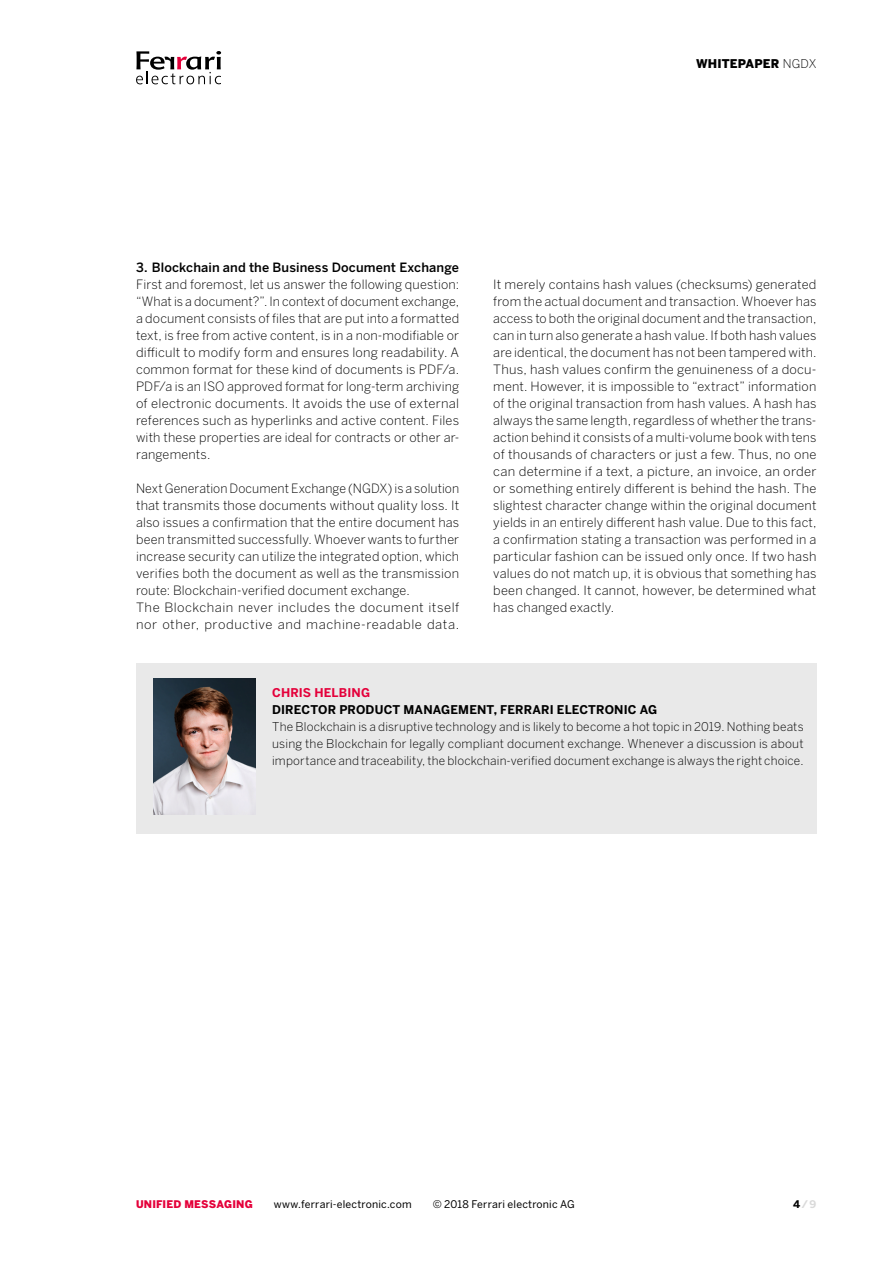
<style>
.page{position:relative;width:893px;height:1263px;background:#fff}
.page>*{position:absolute;margin:0;border:0;box-sizing:border-box;transform-origin:0 0}
.t1{font:300 12.75px/17px "Benton Sans";letter-spacing:.015em;color:#000;text-align:justify}
.t2{font:500 12.75px "Benton Sans";letter-spacing:.01em;color:#000}
.t3{font:300 12px/17px "Benton Sans";letter-spacing:.01em;color:#000;text-align:justify}
.t4{font:700 12px "Benton Sans";letter-spacing:.01em;color:#000}
.t5{font:900 12px "Benton Sans";letter-spacing:.01em;color:#000}
.t6{font:700 12px "Benton Sans";letter-spacing:.01em;color:#e4003a}
.t7{font:10.5px "Benton Sans";letter-spacing:.02em;color:#000}
.t8{font:900 10.5px "Benton Sans";letter-spacing:.015em;color:#e4003a}
.t9{font:700 10.5px "Benton Sans";color:#dadada}
.s1{font-weight:300}
.s2{color:#000}
</style>
<div class="page">
<div style="left:136px;top:663px;width:680px;height:170px;background:#e9e9e9"></div>
<img style="left:153px;top:678px;width:102px;height:136px">
<svg style="left:136px;top:51px;width:85px;height:33px"></svg>
<p class="t5" style="left:696px;top:56px;width:122px">WHITEPAPER <span class="s1">NGDX</span></p>
<p class="t2" style="left:136px;top:260px;width:324px">3. Blockchain and the Business Document Exchange</p>
<p class="t1" style="left:136px;top:276px;width:325px">First and foremost, let us answer the following question: “What is a document?”. In context of document exchange, a document consists of files that are put into a formatted text, is free from active content, is in a non-modifiable or difficult to modify form and ensures long readability. A common format for these kind of documents is PDF/a.<br>PDF/a is an ISO approved format for long-term archiving of electronic documents. It avoids the use of external references such as hyperlinks and active content. Files with these properties are ideal for contracts or other ar&shy;rangements.</p>
<p class="t1" style="left:136px;top:480px;width:325px;text-align:left">Next Generation Document Exchange (NGDX) is a solution that transmits those documents without quality loss. It also issues a confirmation that the entire document has been transmitted successfully. Whoever wants to further increase security can utilize the integrated option, which verifies both the document as well as the transmission route: Blockchain-verified document exchange.<br>The Blockchain never includes the document itself nor other, productive and machine-readable data.</p>
<p class="t1" style="left:493px;top:276px;width:325px">It merely contains hash values (checksums) generated from the actual document and transaction. Whoever has access to both the original document and the transaction, can in turn also generate a hash value. If both hash values are identical, the document has not been tampered with.<br>Thus, hash values confirm the genuineness of a docu&shy;ment. However, it is impossible to “extract” information of the original transaction from hash values. A hash has always the same length, regardless of whether the trans&shy;action behind it consists of a multi-volume book with tens of thousands of characters or just a few. Thus, no one can determine if a text, a picture, an invoice, an order or something entirely different is behind the hash. The slightest character change within the original document yields in an entirely different hash value. Due to this fact, a confirmation stating a transaction was performed in a particular fashion can be issued only once. If two hash values do not match up, it is obvious that something has been changed. It cannot, however, be determined what has changed exactly.</p>
<p class="t6" style="left:272px;top:686px;width:100px">CHRIS HELBING</p>
<p class="t4" style="left:272px;top:703px;width:387px">DIRECTOR PRODUCT MANAGEMENT, FERRARI ELECTRONIC AG</p>
<p class="t3" style="left:272px;top:718px;width:533px">The Blockchain is a disruptive technology and is likely to become a hot topic in 2019. Nothing beats using the Blockchain for legally compliant document exchange. Whenever a discussion is about importance and traceability, the blockchain-verified document exchange is always the right choice.</p>
<p class="t8" style="left:136px;top:1197px;width:118px">UNIFIED MESSAGING</p>
<p class="t7" style="left:274px;top:1198px;width:139px">www.ferrari-electronic.com</p>
<p class="t7" style="left:433px;top:1198px;width:144px">© 2018 Ferrari electronic AG</p>
<p class="t9" style="left:793px;top:1197px;width:25px"><span class="s2">4</span>/9</p>
</div>
